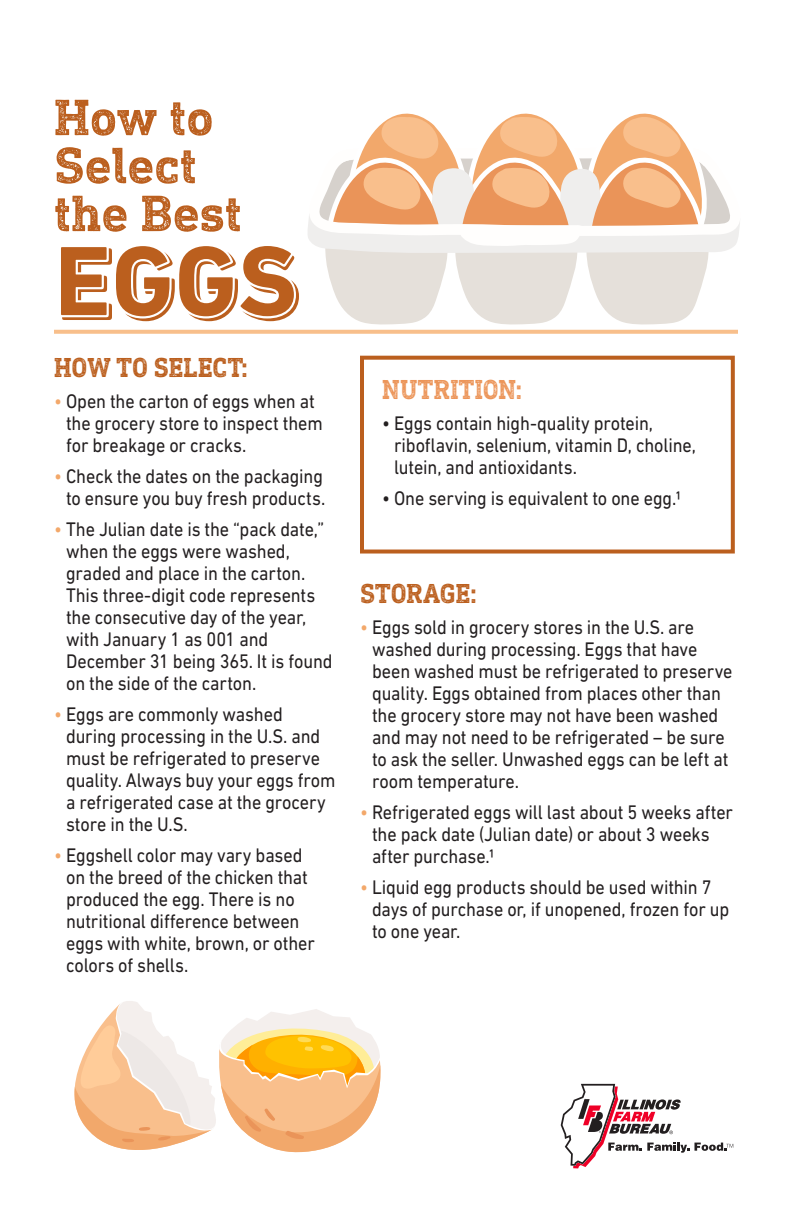
<style>
.page{position:relative;width:792px;height:1224px;background:#fff}
.page>*{position:absolute;margin:0;border:0;box-sizing:border-box;transform-origin:0 0}
.t1{font:700 100px "DIN Next Shadow";color:#bb5f1e}
.t2{font:700 52px/48px "DIN Next Slab Rust";color:#bb5f1e}
.subhead{font:700 28px "DIN Next Slab Rust";letter-spacing:-.005em;color:#bb5f1e;scale:.91 1}
.subhead-2{font:700 28px "DIN Next Slab Rust";letter-spacing:.015em;color:#ec9559;scale:.91 1}
.body{font:20px/22px "DIN Next LT Pro";letter-spacing:-.005em;color:#231f20;scale:.91 1}
.s1{color:#f3a86a}
</style>
<div class="page">
<div style="left:360px;top:356px;width:375px;height:198px;border:4px solid #bb5f1e"></div>
<svg style="left:560px;top:1083px;width:174px;height:86px"></svg>
<svg style="left:54px;top:330px;width:684px;height:4px"></svg>
<svg style="left:299px;top:113px;width:441px;height:220px"></svg>
<svg style="left:74px;top:1001px;width:307px;height:152px"></svg>
<p class="t2" style="left:54px;top:93px;width:189px">How to<br>Select the Best</p>
<p class="t1" style="left:54px;top:223px;width:250px">EGGS</p>
<p class="subhead" style="left:54px;top:351px;width:215px">HOW TO SELECT:</p>
<p class="body" style="left:66px;top:390px;width:284px;text-indent:-12px"><span class="s1">•</span> Open the carton of eggs when at the grocery store to inspect them for breakage or cracks.</p>
<p class="body" style="left:54px;top:465px;width:300px;text-align:right"><span class="s1">•</span> Check the dates on the packaging to ensure you buy fresh products.</p>
<p class="body" style="left:66px;top:518px;width:295px;text-indent:-12px"><span class="s1">•</span> The Julian date is the “pack date,” when the eggs were washed, graded and place in the carton.<br>This three-digit code represents the consecutive day of the year, with January 1 as 001 and<br>December 31 being 365. It is found on the side of the carton.</p>
<p class="body" style="left:66px;top:703px;width:298px;text-indent:-12px"><span class="s1">•</span> Eggs are commonly washed during processing in the U.S. and must be refrigerated to preserve quality. Always buy your eggs from a refrigerated case at the grocery store in the U.S.</p>
<p class="body" style="left:66px;top:844px;width:275px;text-indent:-12px"><span class="s1">•</span> Eggshell color may vary based on the breed of the chicken that produced the egg. There is no nutritional difference between eggs with white, brown, or other colors of shells.</p>
<p class="subhead-2" style="left:382px;top:373px;width:156px">NUTRITION:</p>
<p class="body" style="left:394px;top:412px;width:333px;text-indent:-12px">• Eggs contain high-quality protein, riboflavin, selenium, vitamin D, choline, lutein, and antioxidants.</p>
<p class="body" style="left:382px;top:487px;width:331px">• One serving is equivalent to one egg.1</p>
<p class="subhead" style="left:360px;top:577px;width:130px">STORAGE:</p>
<p class="body" style="left:372px;top:616px;width:398px;text-indent:-12px"><span class="s1">•</span> Eggs sold in grocery stores in the U.S. are washed during processing. Eggs that have been washed must be refrigerated to preserve quality. Eggs obtained from places other than the grocery store may not have been washed and may not need to be refrigerated – be sure to ask the seller. Unwashed eggs can be left at room temperature.</p>
<p class="body" style="left:372px;top:801px;width:398px;text-indent:-12px"><span class="s1">•</span> Refrigerated eggs will last about 5 weeks after the pack date (Julian date) or about 3 weeks after purchase.1</p>
<p class="body" style="left:372px;top:876px;width:394px;text-indent:-12px"><span class="s1">•</span> Liquid egg products should be used within 7 days of purchase or, if unopened, frozen for up to one year.</p>
</div>
